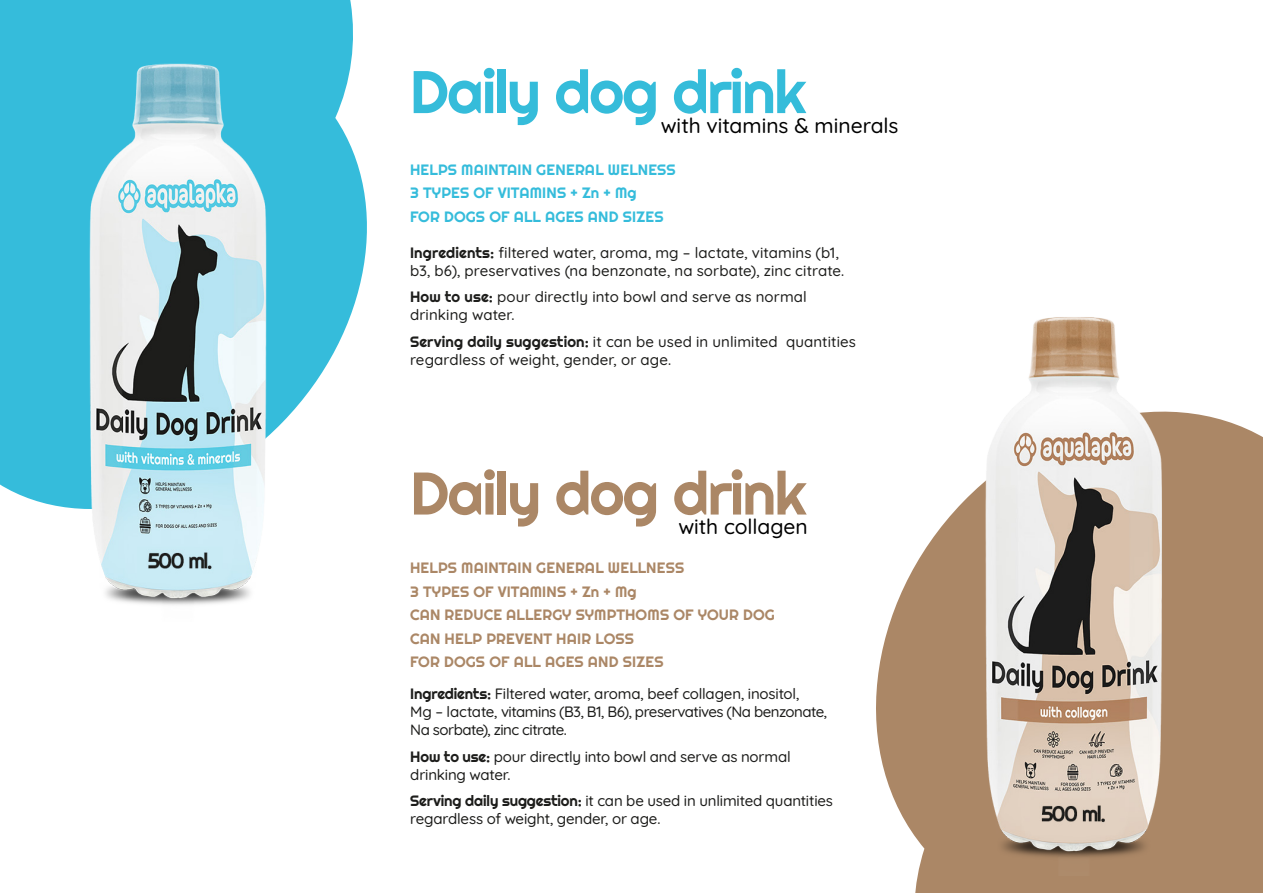
<style>
.page{position:relative;width:1263px;height:893px;background:#fff}
.page>*{position:absolute;margin:0;border:0;box-sizing:border-box;transform-origin:0 0}
.t1{font:60px "Righteous";letter-spacing:-.03em;color:#35bcda}
.t2{font:60px "Righteous";letter-spacing:-.03em;color:#ab8766}
.t3{font:300 21px "Quicksand";color:#000}
.t4{font:300 15px/18px "Quicksand";letter-spacing:-.01em;color:#1d1d1b}
.t5{font:300 15px/18px "Quicksand";letter-spacing:.01em;color:#1d1d1b}
.t6{font:300 15px/18px "Quicksand";letter-spacing:-.03em;color:#1d1d1b}
.t7{font:15px/23.5px "Righteous";letter-spacing:.01em;color:#ab8766}
.t8{font:15px/23.5px "Righteous";letter-spacing:.015em;color:#35bcdb}
.s1{font-family:"Righteous";font-weight:400}
</style>
<div class="page">
<svg style="left:0;top:0;width:367px;height:508px;fill:#35bcdb"></svg>
<img style="left:69px;top:54px;width:216px;height:551px">
<svg style="left:876px;top:412px;width:387px;height:481px;fill:#ab8766"></svg>
<img style="left:966px;top:317px;width:216px;height:558px">
<h1 class="t1" style="left:410px;top:54px;width:398px">Daily dog drink</h1>
<h2 class="t3" style="left:661px;top:109px;width:239px">with vitamins &amp; minerals</h2>
<p class="t8" style="left:410px;top:158px;width:267px">HELPS MAINTAIN GENERAL WELNESS<br>3 TYPES OF VITAMINS + Zn + Mg<br>FOR DOGS OF ALL AGES AND SIZES</p>
<p class="t4" style="left:410px;top:242px;width:436px"><span class="s1">Ingredients:</span> filtered water, aroma, mg – lactate, vitamins (b1, b3, b6), preservatives (na benzonate, na sorbate), zinc citrate.</p>
<p class="t5" style="left:410px;top:286px;width:398px"><span class="s1">How to use:</span> pour directly into bowl and serve as normal drinking water.</p>
<p class="t5" style="left:410px;top:331px;width:447px"><span class="s1">Serving daily suggestion:</span> it can be used in unlimited quantities regardless of weight, gender, or age.</p>
<h1 class="t2" style="left:410px;top:455px;width:398px">Daily dog drink</h1>
<h2 class="t3" style="left:678px;top:510px;width:131px">with collagen</h2>
<p class="t7" style="left:410px;top:556px;width:366px">HELPS MAINTAIN GENERAL WELLNESS<br>3 TYPES OF VITAMINS + Zn + Mg<br>CAN REDUCE ALLERGY SYMPTHOMS OF YOUR DOG<br>CAN HELP PREVENT HAIR LOSS<br>FOR DOGS OF ALL AGES AND SIZES</p>
<p class="t6" style="left:410px;top:683px;width:418px"><span class="s1">Ingredients:</span> Filtered water, aroma, beef collagen, inositol,<br>Mg – lactate, vitamins (B3, B1, B6), preservatives (Na benzonate,<br>Na sorbate), zinc citrate.</p>
<p class="t4" style="left:410px;top:746px;width:382px"><span class="s1">How to use:</span> pour directly into bowl and serve as normal drinking water.</p>
<p class="t4" style="left:410px;top:790px;width:424px"><span class="s1">Serving daily suggestion:</span> it can be used in unlimited quantities regardless of weight, gender, or age.</p>
</div>
